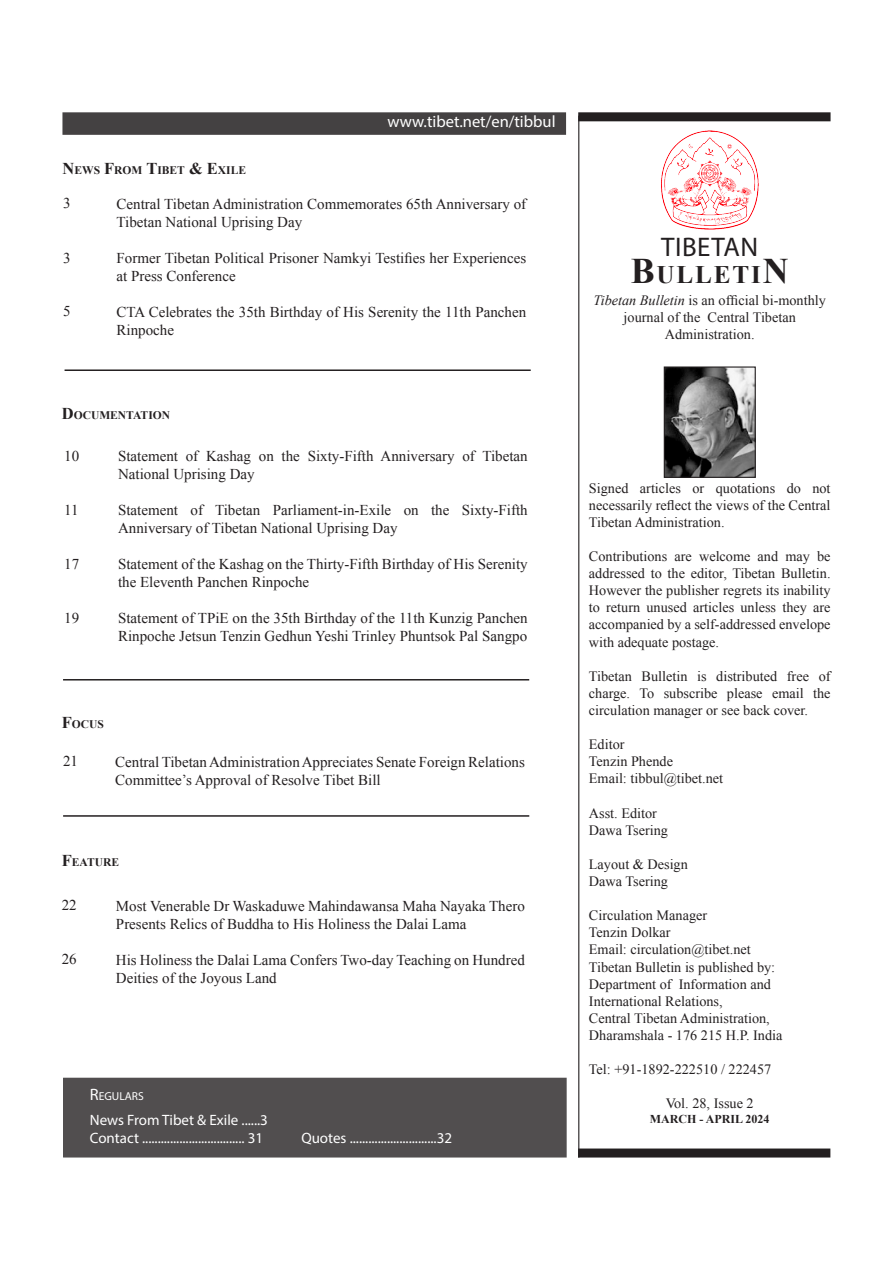
<style>
.page{position:relative;width:893px;height:1263px;background:#fff}
.page>*{position:absolute;margin:0;border:0;box-sizing:border-box;transform-origin:0 0}
.t1{font:27px "Myriad Pro";letter-spacing:.02em;color:#231f20}
.t2{font:700 25.2px "Times New Roman";letter-spacing:.07em;color:#231f20}
.t3{font:16.5px "Myriad Pro";color:#fff}
.t4{font:15px/18px "Times New Roman";color:#231f20}
.t5{font:15px "Myriad Pro";color:#fff}
.t6{font:14.25px/17.1px "Times New Roman";color:#231f20;text-align:justify}
.t7{font:700 12px "Times New Roman";color:#231f20}
.t8{font:700 11.55px "Times New Roman";color:#231f20}
.t9{font:11.55px "Myriad Pro";color:#fff}
.s1{font-size:16.5px}
.s2{font-size:36px}
.s3{font-style:italic}
</style>
<div class="page">
<hr style="left:578px;top:116px;width:1px;height:1041px;background:#231f20">
<div style="left:578px;top:112px;width:252px;height:9px;background:#231f20"></div>
<div style="left:578px;top:1148px;width:252px;height:9px;background:#231f20"></div>
<img style="left:661px;top:130px;width:98px;height:100px">
<img style="left:666px;top:368px;width:88px;height:108px">
<div style="left:664px;top:366px;width:92px;height:112px;border:1px solid #231f20"></div>
<div style="left:63px;top:113px;width:502px;height:21px;background:#444142"></div>
<div style="left:62px;top:112px;width:504px;height:23px;border:2px solid #231f20"></div>
<div style="left:64px;top:1078px;width:502px;height:79px;background:#514e4f"></div>
<hr style="left:65px;top:369px;width:466px;height:2px;background:#231f20">
<hr style="left:63px;top:679px;width:466px;height:1px;background:#231f20">
<hr style="left:63px;top:815px;width:466px;height:2px;background:#231f20">
<p class="t8" style="left:62px;top:163px;width:185px"><span class="s1">N</span>EWS <span class="s1">F</span>ROM <span class="s1">T</span>IBET <span class="s1">&amp; E</span>XILE</p>
<p class="t3" style="left:387px;top:111px;width:170px">www.tibet.net/en/tibbul</p>
<p class="t4" style="left:63px;top:194px;width:9px">3</p>
<p class="t4" style="left:63px;top:249px;width:9px">3</p>
<p class="t4" style="left:63px;top:302px;width:9px">5</p>
<p class="t4" style="left:117px;top:194px;width:411px">Central Tibetan Administration Commemorates 65th Anniversary of<br>Tibetan National Uprising Day</p>
<p class="t4" style="left:117px;top:248px;width:411px">Former Tibetan Political Prisoner Namkyi Testifies her Experiences at Press Conference</p>
<p class="t4" style="left:117px;top:302px;width:411px">CTA Celebrates the 35th Birthday of His Serenity the 11th Panchen<br>Rinpoche</p>
<p class="t8" style="left:62px;top:407px;width:109px"><span class="s1">D</span>OCUMENTATION</p>
<p class="t4" style="left:64px;top:447px;width:16px">10</p>
<p class="t4" style="left:64px;top:501px;width:16px">11</p>
<p class="t4" style="left:64px;top:555px;width:16px">17</p>
<p class="t4" style="left:64px;top:609px;width:16px">19</p>
<p class="t4" style="left:118px;top:446px;width:411px">Statement of Kashag on the Sixty-Fifth Anniversary of Tibetan<br>National Uprising Day</p>
<p class="t4" style="left:118px;top:500px;width:411px">Statement of Tibetan Parliament-in-Exile on the Sixty-Fifth<br>Anniversary of Tibetan National Uprising Day</p>
<p class="t4" style="left:118px;top:554px;width:411px">Statement of the Kashag on the Thirty-Fifth Birthday of His Serenity the Eleventh Panchen Rinpoche</p>
<p class="t4" style="left:118px;top:608px;width:411px">Statement of TPiE on the 35th Birthday of the 11th Kunzig Panchen<br>Rinpoche Jetsun Tenzin Gedhun Yeshi Trinley Phuntsok Pal Sangpo</p>
<p class="t8" style="left:62px;top:716px;width:44px"><span class="s1">F</span>OCUS</p>
<p class="t4" style="left:63px;top:751px;width:16px">21</p>
<p class="t4" style="left:115px;top:752px;width:411px">Central Tibetan Administration Appreciates Senate Foreign Relations<br>Committee’s Approval of Resolve Tibet Bill</p>
<p class="t8" style="left:62px;top:854px;width:59px"><span class="s1">F</span>EATURE</p>
<p class="t4" style="left:62px;top:896px;width:16px">22</p>
<p class="t4" style="left:62px;top:950px;width:16px">26</p>
<p class="t4" style="left:116px;top:896px;width:410px">Most Venerable Dr Waskaduwe Mahindawansa Maha Nayaka Thero<br>Presents Relics of Buddha to His Holiness the Dalai Lama</p>
<p class="t4" style="left:116px;top:950px;width:410px">His Holiness the Dalai Lama Confers Two-day Teaching on Hundred<br>Deities of the Joyous Land</p>
<p class="t9" style="left:90px;top:1089px;width:55px"><span class="s1">R</span>EGULARS</p>
<p class="t5" style="left:90px;top:1111px;width:180px">News From Tibet &amp; Exile ......3</p>
<p class="t5" style="left:90px;top:1129px;width:175px">Contact ................................. 31</p>
<p class="t5" style="left:301px;top:1129px;width:152px">Quotes ............................32</p>
<p class="t1" style="left:661px;top:230px;width:99px">TIBETAN</p>
<p class="t2" style="left:631px;top:257px;width:159px"><span class="s2">B</span>ULLETI<span class="s2">N</span></p>
<p class="t6" style="left:594px;top:291px;width:234px"><span class="s3">Tibetan Bulletin</span> is an official bi-monthly</p>
<p class="t6" style="left:624px;top:308px;width:174px;text-align:center">journal of the Central Tibetan<br>Administration.</p>
<p class="t6" style="left:589px;top:479px;width:243px">Signed articles or quotations do not necessarily reflect the views of the Central Tibetan Administration.</p>
<p class="t6" style="left:589px;top:547px;width:243px">Contributions are welcome and may be addressed to the editor, Tibetan Bulletin.<br>However the publisher regrets its inability to return unused articles unless they are accompanied by a self-addressed envelope with adequate postage.</p>
<p class="t6" style="left:589px;top:667px;width:243px">Tibetan Bulletin is distributed free of charge. To subscribe please email the circulation manager or see back cover.</p>
<p class="t6" style="left:589px;top:736px;width:37px">Editor</p>
<p class="t6" style="left:589px;top:753px;width:86px">Tenzin Phende</p>
<p class="t6" style="left:589px;top:770px;width:136px">Email: tibbul@tibet.net</p>
<p class="t6" style="left:589px;top:804px;width:70px">Asst. Editor</p>
<p class="t6" style="left:589px;top:821px;width:81px">Dawa Tsering</p>
<p class="t6" style="left:589px;top:855px;width:100px">Layout &amp; Design</p>
<p class="t6" style="left:589px;top:872px;width:81px">Dawa Tsering</p>
<p class="t6" style="left:589px;top:907px;width:120px">Circulation Manager</p>
<p class="t6" style="left:589px;top:924px;width:83px">Tenzin Dolkar</p>
<p class="t6" style="left:589px;top:941px;width:163px">Email: circulation@tibet.net</p>
<p class="t6" style="left:589px;top:958px;width:188px">Tibetan Bulletin is published by:</p>
<p class="t6" style="left:589px;top:975px;width:184px">Department of Information and</p>
<p class="t6" style="left:589px;top:992px;width:135px">International Relations,</p>
<p class="t6" style="left:589px;top:1009px;width:182px">Central Tibetan Administration,</p>
<p class="t6" style="left:589px;top:1026px;width:195px">Dharamshala - 176 215 H.P. India</p>
<p class="t6" style="left:589px;top:1060px;width:184px">Tel: +91-1892-222510 / 222457</p>
<p class="t6" style="left:666px;top:1095px;width:90px">Vol. 28, Issue 2</p>
<p class="t7" style="left:650px;top:1110px;width:121px">MARCH - APRIL 2024</p>
</div>
